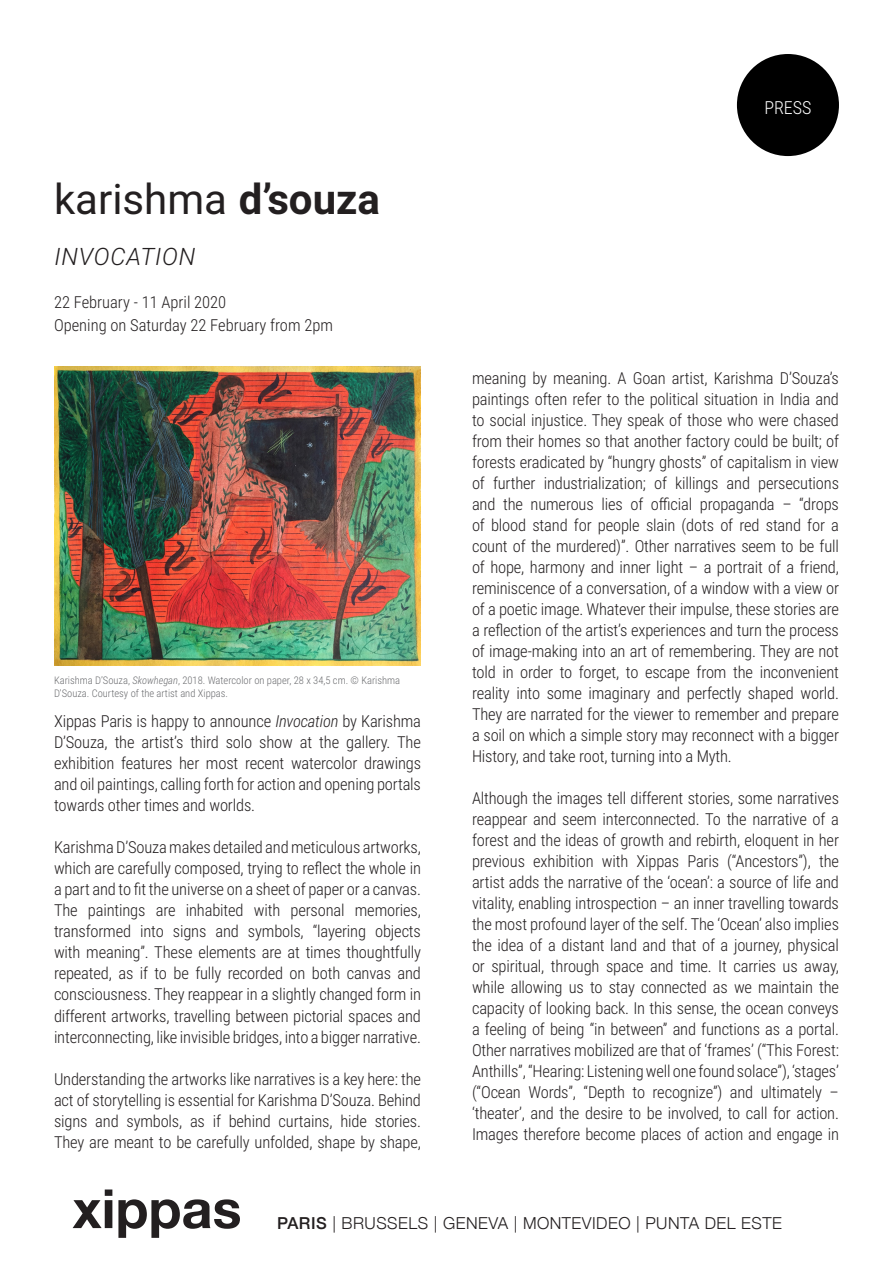
<style>
.page{position:relative;width:893px;height:1263px;background:#fff}
.page>*{position:absolute;margin:0;border:0;box-sizing:border-box;transform-origin:0 0}
.t1{font:700 54px "Helvetica Neue";color:#231f20}
.t2{font:42px "Roboto";color:#231f20}
.t3{font:italic 300 24px "Roboto";letter-spacing:.035em;color:#231f20}
.t4{font:300 18px "Roboto Condensed";color:#fff}
.t5{font:300 16.5px/21px "Roboto Condensed";letter-spacing:-.01em;color:#231f20;text-align:justify}
.t6{font:300 16.5px "Helvetica Neue";letter-spacing:.03em;color:#231f20}
.t7{font:300 10.5px/12.6px "Roboto Condensed";color:#6c6d70}
.s1{font-weight:700}
.s2{font-style:italic}
.s3{font-weight:500}
</style>
<div class="page">
<div style="left:737px;top:54px;width:102px;height:102px;background:#000;border-radius:50%"></div>
<img style="left:54px;top:367px;width:367px;height:298px">
<p class="t2" style="left:54px;top:170px;width:328px">karishma <span class="s1">d’souza</span></p>
<p class="t3" style="left:54px;top:240px;width:142px">INVOCATION</p>
<p class="t5" style="left:54px;top:291px;width:174px">22 February - 11 April 2020</p>
<p class="t5" style="left:54px;top:314px;width:280px">Opening on Saturday 22 February from 2pm</p>
<p class="t7" style="left:54px;top:673px;width:348px">Karishma D’Souza, <span class="s2">Skowhegan</span>, 2018. Watercolor on paper, 28 x 34,5 cm. © Karishma<br>D’Souza. Courtesy of the artist and Xippas.</p>
<p class="t5" style="left:54px;top:710px;width:369px">Xippas Paris is happy to announce <span class="s2">Invocation</span> by Karishma D’Souza, the artist’s third solo show at the gallery. The exhibition features her most recent watercolor drawings and oil paintings, calling forth for action and opening portals towards other times and worlds.</p>
<p class="t5" style="left:54px;top:836px;width:369px">Karishma D’Souza makes detailed and meticulous artworks, which are carefully composed, trying to reflect the whole in a part and to fit the universe on a sheet of paper or a canvas.<br>The paintings are inhabited with personal memories, transformed into signs and symbols, “layering objects with meaning”. These elements are at times thoughtfully repeated, as if to be fully recorded on both canvas and consciousness. They reappear in a slightly changed form in different artworks, travelling between pictorial spaces and interconnecting, like invisible bridges, into a bigger narrative.</p>
<p class="t5" style="left:54px;top:1067px;width:368px">Understanding the artworks like narratives is a key here: the act of storytelling is essential for Karishma D’Souza. Behind signs and symbols, as if behind curtains, hide stories.<br>They are meant to be carefully unfolded, shape by shape,</p>
<p class="t4" style="left:764px;top:95px;width:49px">PRESS</p>
<p class="t5" style="left:472px;top:367px;width:369px">meaning by meaning. A Goan artist, Karishma D’Souza’s paintings often refer to the political situation in India and to social injustice. They speak of those who were chased from their homes so that another factory could be built; of forests eradicated by “hungry ghosts” of capitalism in view of further industrialization; of killings and persecutions and the numerous lies of official propaganda – “drops of blood stand for people slain (dots of red stand for a count of the murdered)”. Other narratives seem to be full of hope, harmony and inner light – a portrait of a friend, reminiscence of a conversation, of a window with a view or of a poetic image. Whatever their impulse, these stories are a reflection of the artist’s experiences and turn the process of image-making into an art of remembering. They are not told in order to forget, to escape from the inconvenient reality into some imaginary and perfectly shaped world.<br>They are narrated for the viewer to remember and prepare a soil on which a simple story may reconnect with a bigger History, and take root, turning into a Myth.</p>
<p class="t5" style="left:472px;top:787px;width:369px">Although the images tell different stories, some narratives reappear and seem interconnected. To the narrative of a forest and the ideas of growth and rebirth, eloquent in her previous exhibition with Xippas Paris (“Ancestors”), the artist adds the narrative of the ‘ocean’: a source of life and vitality, enabling introspection – an inner travelling towards the most profound layer of the self. The ‘Ocean’ also implies the idea of a distant land and that of a journey, physical or spiritual, through space and time. It carries us away, while allowing us to stay connected as we maintain the capacity of looking back. In this sense, the ocean conveys a feeling of being “in between” and functions as a portal.<br>Other narratives mobilized are that of ‘frames’ (“This Forest:<br>Anthills”, “Hearing: Listening well one found solace”), ‘stages’ (“Ocean Words”, “Depth to recognize”) and ultimately – ‘theater’, and the desire to be involved, to call for action.<br>Images therefore become places of action and engage in</p>
<h1 class="t1" style="left:73px;top:1166px;width:170px">xippas</h1>
<p class="t6" style="left:277px;top:1209px;width:506px"><span class="s3">PARIS</span> | BRUSSELS | GENEVA | MONTEVIDEO | PUNTA DEL ESTE</p>
</div>
